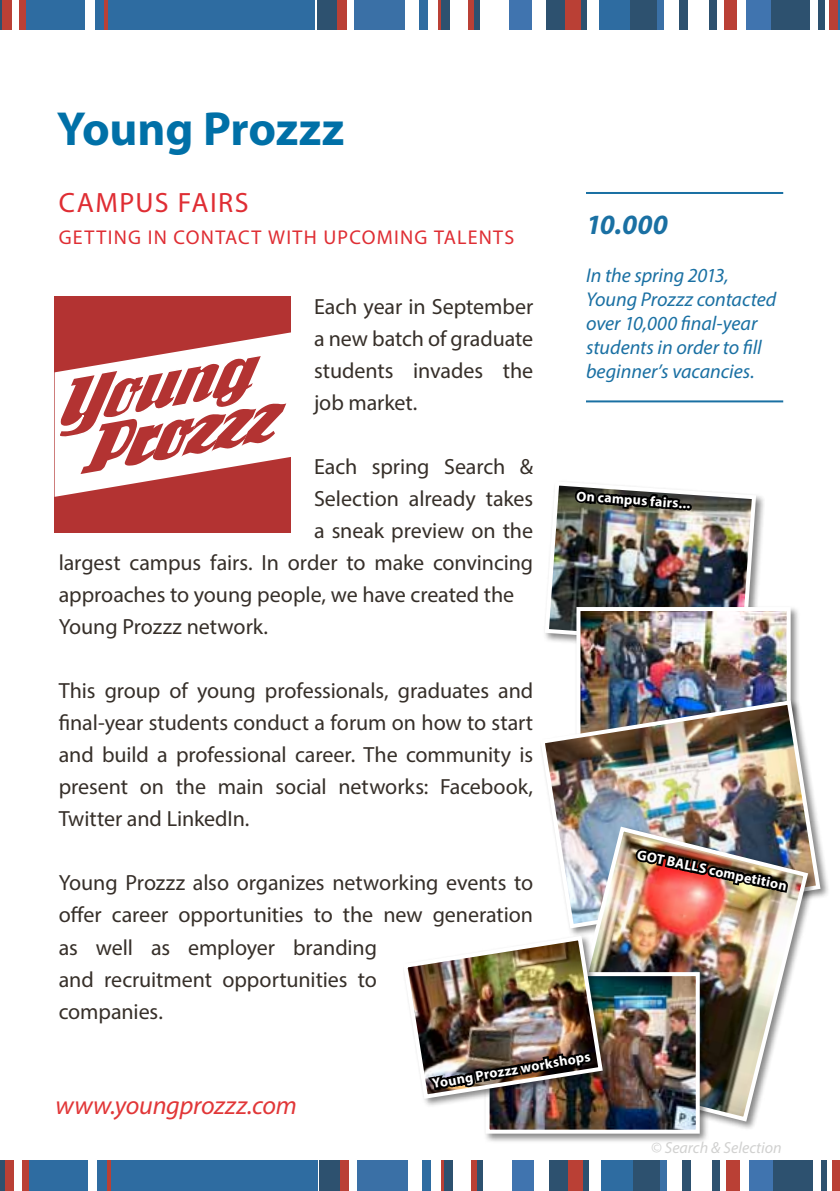
<style>
.page{position:relative;width:840px;height:1191px;background:#fff}
.page>*{position:absolute;margin:0;border:0;box-sizing:border-box;transform-origin:0 0}
.t1{font:700 48px "Myriad Pro";letter-spacing:-.005em;color:#0070a7}
.t2{font:28px "Myriad Pro";letter-spacing:.055em;color:#df2d33}
.t3{font:italic 700 28px "Myriad Pro";color:#1a70a3}
.t4{font:italic 26px "Myriad Pro";letter-spacing:-.005em;color:#e13738}
.t5{font:22px/32px "Myriad Pro";letter-spacing:-.005em;color:#362f29;text-align:justify}
.t6{font:italic 20px/24px "Myriad Pro";color:#1a70a3}
.t7{font:20px "Myriad Pro";letter-spacing:.065em;color:#df2d33}
.t8{font:italic 16px "Myriad Pro";color:#d1d1d0}
.t9{font:700 14px "Myriad Pro";color:#fff}
</style>
<div class="page">
<div style="left:542px;top:479px;width:222px;height:176px;background:#000;opacity:.47"></div>
<div style="left:574px;top:605px;width:226px;height:173px;background:#000;opacity:.47"></div>
<img style="left:581px;top:612px;width:204px;height:86px">
<div style="left:576px;top:607px;width:214px;height:161px;border:4px solid #fff"></div>
<div style="left:537px;top:698px;width:291px;height:239px;background:#000;opacity:.47"></div>
<img style="left:537px;top:698px;width:285px;height:232px">
<div style="left:556px;top:824px;width:260px;height:306px;background:#000;opacity:.47"></div>
<img style="left:556px;top:824px;width:254px;height:300px">
<div style="left:483px;top:970px;width:226px;height:173px;background:#000;opacity:.47"></div>
<img style="left:604px;top:977px;width:90px;height:151px">
<div style="left:485px;top:972px;width:214px;height:161px;border:4px solid #fff"></div>
<div style="left:400px;top:933px;width:211px;height:174px;background:#000;opacity:.47"></div>
<div style="left:0;top:1160px;width:5px;height:31px;background:#2d516f"></div>
<div style="left:5px;top:1160px;width:10px;height:31px;background:#ba4035"></div>
<div style="left:22px;top:1160px;width:7px;height:31px;background:#ba4035"></div>
<div style="left:29px;top:1160px;width:59px;height:31px;background:#2e6ca1"></div>
<div style="left:98px;top:1160px;width:9px;height:31px;background:#2e6ca1"></div>
<hr style="left:107px;top:1160px;width:4px;height:31px;background:#ba4035">
<div style="left:111px;top:1160px;width:207px;height:31px;background:#2e6ca1"></div>
<div style="left:319px;top:1160px;width:21px;height:31px;background:#2d516f"></div>
<div style="left:340px;top:1160px;width:9px;height:31px;background:#ba4035"></div>
<div style="left:357px;top:1160px;width:51px;height:31px;background:#3a70a6"></div>
<div style="left:421px;top:1160px;width:10px;height:31px;background:#2e6ca1"></div>
<svg style="left:441px;top:1160px;width:3px;height:31px"></svg>
<div style="left:444px;top:1160px;width:8px;height:31px;background:#2d516f"></div>
<div style="left:470px;top:1160px;width:6px;height:31px;background:#ba4035"></div>
<div style="left:476px;top:1160px;width:6px;height:31px;background:#2d516f"></div>
<div style="left:511px;top:1160px;width:23px;height:31px;background:#4074af"></div>
<div style="left:548px;top:1160px;width:20px;height:31px;background:#2d516f"></div>
<div style="left:568px;top:1160px;width:15px;height:31px;background:#ba4035"></div>
<div style="left:583px;top:1160px;width:6px;height:31px;background:#2d516f"></div>
<div style="left:601px;top:1160px;width:31px;height:31px;background:#2e6ca1"></div>
<div style="left:632px;top:1160px;width:28px;height:31px;background:#2d516f"></div>
<div style="left:660px;top:1160px;width:6px;height:31px;background:#3a70a6"></div>
<div style="left:682px;top:1160px;width:8px;height:31px;background:#2d516f"></div>
<div style="left:712px;top:1160px;width:8px;height:31px;background:#2d516f"></div>
<div style="left:726px;top:1160px;width:13px;height:31px;background:#ba4035"></div>
<div style="left:749px;top:1160px;width:24px;height:31px;background:#4074af"></div>
<div style="left:773px;top:1160px;width:39px;height:31px;background:#2d516f"></div>
<div style="left:821px;top:1160px;width:6px;height:31px;background:#2d516f"></div>
<div style="left:831px;top:1160px;width:8px;height:31px;background:#ba4035"></div>
<hr style="left:0;top:0;width:2px;height:30px;background:#2d516f">
<div style="left:2px;top:0;width:10px;height:30px;background:#ba4035"></div>
<div style="left:19px;top:0;width:7px;height:30px;background:#ba4035"></div>
<div style="left:26px;top:0;width:59px;height:30px;background:#2e6ca1"></div>
<div style="left:95px;top:0;width:9px;height:30px;background:#2e6ca1"></div>
<hr style="left:104px;top:0;width:4px;height:30px;background:#ba4035">
<div style="left:108px;top:0;width:207px;height:30px;background:#2e6ca1"></div>
<div style="left:317px;top:0;width:20px;height:30px;background:#2d516f"></div>
<div style="left:337px;top:0;width:10px;height:30px;background:#ba4035"></div>
<div style="left:354px;top:0;width:51px;height:30px;background:#3a70a6"></div>
<div style="left:418px;top:0;width:10px;height:30px;background:#2e6ca1"></div>
<hr style="left:438px;top:0;width:3px;height:30px;background:#ba4035">
<div style="left:441px;top:0;width:9px;height:30px;background:#2d516f"></div>
<div style="left:468px;top:0;width:6px;height:30px;background:#ba4035"></div>
<div style="left:474px;top:0;width:6px;height:30px;background:#2d516f"></div>
<div style="left:508px;top:0;width:23px;height:30px;background:#4074af"></div>
<div style="left:546px;top:0;width:19px;height:30px;background:#2d516f"></div>
<div style="left:565px;top:0;width:15px;height:30px;background:#ba4035"></div>
<div style="left:580px;top:0;width:6px;height:30px;background:#2d516f"></div>
<div style="left:598px;top:0;width:32px;height:30px;background:#2e6ca1"></div>
<div style="left:630px;top:0;width:27px;height:30px;background:#2d516f"></div>
<div style="left:657px;top:0;width:6px;height:30px;background:#3a70a6"></div>
<div style="left:679px;top:0;width:8px;height:30px;background:#2d516f"></div>
<div style="left:709px;top:0;width:8px;height:30px;background:#2d516f"></div>
<div style="left:723px;top:0;width:13px;height:30px;background:#ba4035"></div>
<div style="left:746px;top:0;width:24px;height:30px;background:#4074af"></div>
<div style="left:770px;top:0;width:39px;height:30px;background:#2d516f"></div>
<div style="left:818px;top:0;width:6px;height:30px;background:#2d516f"></div>
<div style="left:829px;top:0;width:8px;height:30px;background:#ba4035"></div>
<hr style="left:837px;top:0;width:2px;height:30px;background:#2e6ca1">
<hr style="left:585px;top:192px;width:197px;height:2px;background:#1a70a3">
<hr style="left:585px;top:400px;width:197px;height:2px;background:#1a70a3">
<div style="left:55px;top:296px;width:236px;height:237px;background:#b33332"></div>
<svg style="left:55px;top:332px;width:236px;height:165px"></svg>
<img style="left:400px;top:933px;width:204px;height:197px">
<img style="left:542px;top:400px;width:215px;height:249px">
<img style="left:635px;top:756px;width:155px;height:162px">
<h1 class="t1" style="left:57px;top:98px;width:289px">Young Prozzz</h1>
<p class="t2" style="left:59px;top:186px;width:78px">Campus</p>
<p class="t2" style="left:178px;top:186px;width:69px">Fairs</p>
<p class="t7" style="left:59px;top:225px;width:446px">Getting in contact with upcoming talents</p>
<p class="t5" style="left:314px;top:290px;width:221px">Each year in September a new batch of graduate students invades the job market.</p>
<p class="t5" style="left:314px;top:450px;width:220px">Each spring Search &amp;</p>
<p class="t5" style="left:314px;top:482px;width:220px">Selection already takes</p>
<p class="t5" style="left:314px;top:514px;width:220px">a sneak preview on the</p>
<p class="t5" style="left:59px;top:546px;width:475px">largest campus fairs. In order to make convincing</p>
<p class="t5" style="left:59px;top:578px;width:457px">approaches to young people, we have created the</p>
<p class="t5" style="left:59px;top:610px;width:211px">Young Prozzz network.</p>
<p class="t5" style="left:59px;top:674px;width:476px">This group of young professionals, graduates and final-year students conduct a forum on how to start and build a professional career. The community is present on the main social networks: Facebook, Twitter and LinkedIn.</p>
<p class="t5" style="left:59px;top:866px;width:475px;text-align:left">Young Prozzz also organizes networking events to offer career opportunities to the new generation as well as employer branding<br>and recruitment opportunities to<br>companies.</p>
<p class="t3" style="left:585px;top:206px;width:83px">10.000</p>
<p class="t6" style="left:585px;top:263px;width:192px">In the spring 2013,<br>Young Prozzz contacted over 10,000 final-year students in order to fill beginner’s vacancies.</p>
<p class="t9" style="left:576px;top:487px;width:116px;rotate:4deg">On campus fairs...</p>
<p class="t9" style="left:639px;top:845px;width:154px;rotate:12deg">GOT BALLS competition</p>
<p class="t4" style="left:56px;top:1089px;width:242px">www.youngprozzz.com</p>
<p class="t9" style="left:430px;top:1074px;width:162px;rotate:-10deg">Young Prozzz workshops</p>
<p class="t8" style="left:650px;top:1137px;width:132px">© Search &amp; Selection</p>
</div>
